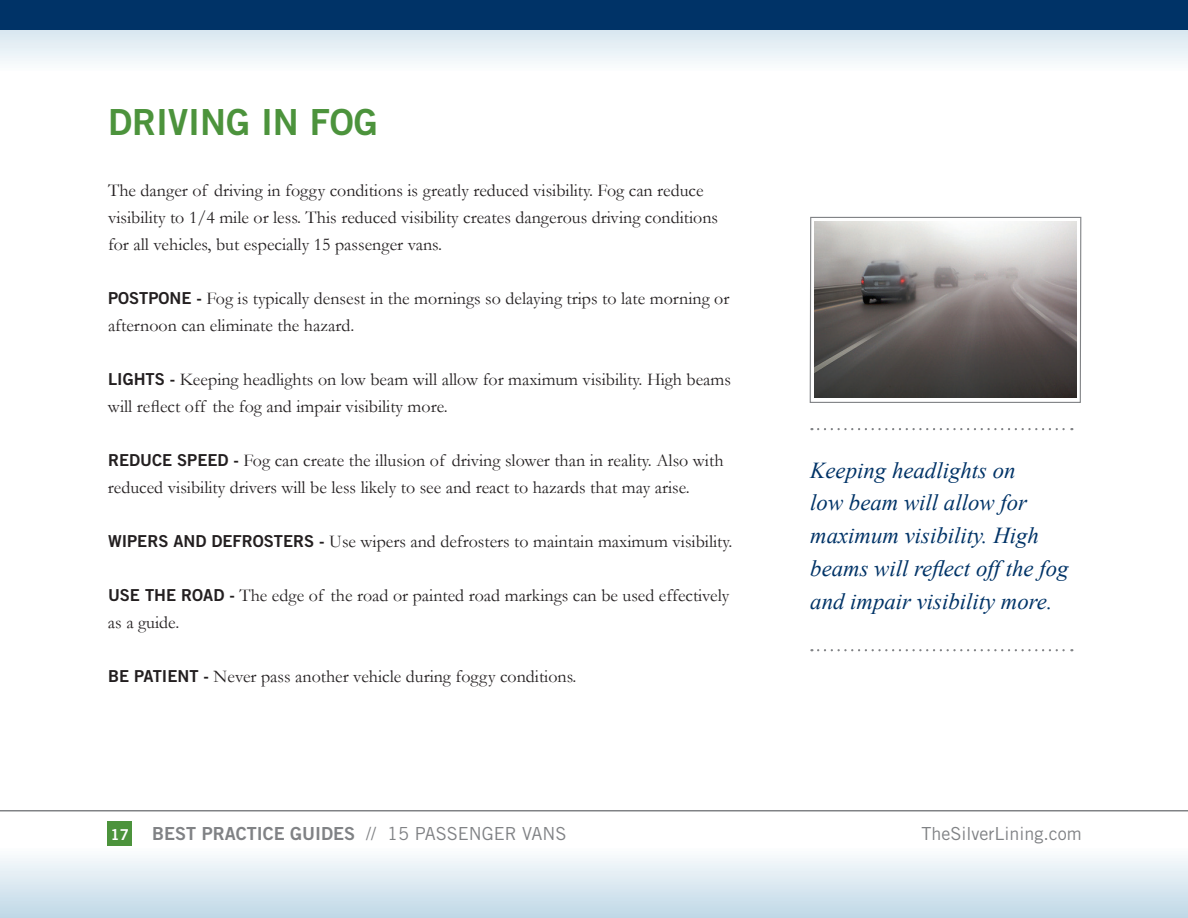
<style>
.page{position:relative;width:1188px;height:918px;background:#fff}
.page>*{position:absolute;margin:0;border:0;box-sizing:border-box;transform-origin:0 0}
.t1{font:36px "Trade Gothic Bold Two";color:#4c933c}
.t2{font:italic 22.8px/32.7px "Times New Roman";color:#003367}
.t3{font:18px/27px "Garamond";color:#231f20}
.t4{font:18px "Trade Gothic Bold Two";color:#808285}
.t5{font:18px "Trade Gothic";color:#808285}
.t6{font:15px "Trade Gothic Bold Two";color:#fff}
.s1{font-family:"Trade Gothic Bold Two";font-size:16.5px}
.s2{font-family:"Trade Gothic"}
</style>
<div class="page">
<hr style="left:0;top:810px;width:1188px;height:2px;background:#808285">
<div style="left:0;top:842px;width:1188px;height:76px;background:linear-gradient(to bottom,#fff,#bfd8e7)"></div>
<div style="left:108px;top:822px;width:24px;height:24px;background:#4c933c"></div>
<svg style="left:0;top:30px;width:1188px;height:31px"></svg>
<div style="left:0;top:0;width:1188px;height:30px;background:#003367"></div>
<svg style="left:818px;top:428px;width:254px;height:2px"></svg>
<svg style="left:818px;top:649px;width:254px;height:2px"></svg>
<svg style="left:809px;top:216px;width:273px;height:187px;background:#8b8685"></svg>
<h1 class="t1" style="left:108px;top:100px;width:271px">DRIVING IN FOG</h1>
<p class="t3" style="left:108px;top:176px;width:612px">The danger of driving in foggy conditions is greatly reduced visibility. Fog can reduce visibility to 1/4 mile or less. This reduced visibility creates dangerous driving conditions for all vehicles, but especially 15 passenger vans.</p>
<p class="t3" style="left:108px;top:284px;width:623px"><span class="s1">POSTPONE -</span> Fog is typically densest in the mornings so delaying trips to late morning or afternoon can eliminate the hazard.</p>
<p class="t3" style="left:108px;top:365px;width:625px"><span class="s1">LIGHTS -</span> Keeping headlights on low beam will allow for maximum visibility. High beams will reflect off the fog and impair visibility more.</p>
<p class="t3" style="left:108px;top:446px;width:617px"><span class="s1">REDUCE SPEED -</span> Fog can create the illusion of driving slower than in reality. Also with reduced visibility drivers will be less likely to see and react to hazards that may arise.</p>
<p class="t3" style="left:108px;top:527px;width:626px"><span class="s1">WIPERS AND DEFROSTERS -</span> Use wipers and defrosters to maintain maximum visibility.</p>
<p class="t3" style="left:108px;top:581px;width:623px"><span class="s1">USE THE ROAD -</span> The edge of the road or painted road markings can be used effectively as a guide.</p>
<p class="t3" style="left:108px;top:662px;width:470px"><span class="s1">BE PATIENT -</span> Never pass another vehicle during foggy conditions.</p>
<p class="t2" style="left:810px;top:453px;width:260px">Keeping headlights on<br>low beam will allow for maximum visibility. High beams will reflect off the fog and impair visibility more.</p>
<p class="t6" style="left:111px;top:825px;width:20px">17</p>
<p class="t4" style="left:152px;top:823px;width:416px">BEST PRACTICE GUIDES <span class="s2">// 15 PASSENGER VANS</span></p>
<p class="t5" style="left:921px;top:822px;width:162px">TheSilverLining.com</p>
</div>
